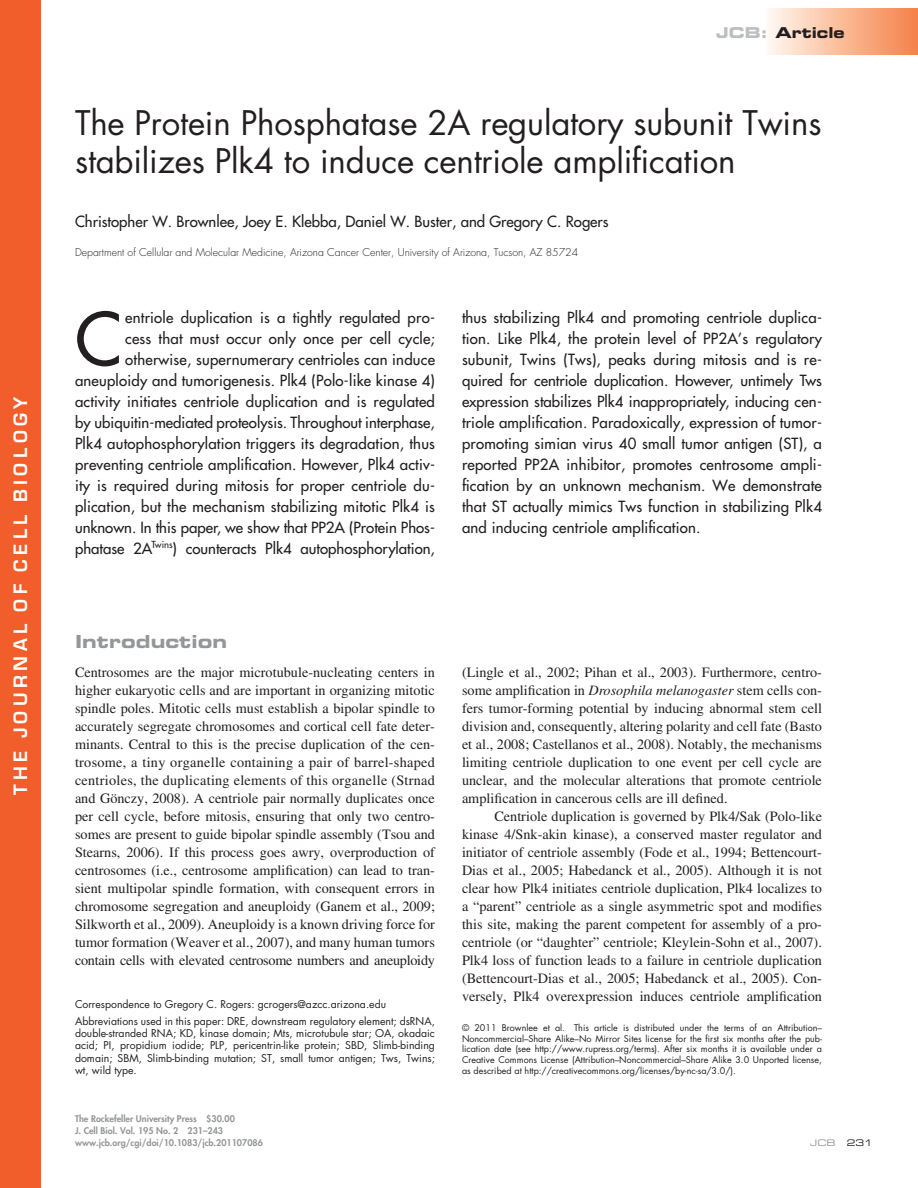
<style>
.page{position:relative;width:918px;height:1188px;background:#fff}
.page>*{position:absolute;margin:0;border:0;box-sizing:border-box;transform-origin:0 0}
.t1{font:500 70.65px "Futura Std";color:#231f20}
.t2{font:33px/38.2px "Futura Std";letter-spacing:-.005em;color:#231f20}
.t3{font:600 18px "Eurostile";letter-spacing:.25em;color:#fff}
.t4{font:18px "Eurostile LT Std Bold Ex 2";letter-spacing:.005em;color:#949698}
.t5{font:500 15px/21px "Futura Std";letter-spacing:.015em;color:#231f20;text-align:right}
.t6{font:15px "Eurostile LT Std Bold Ex 2";color:#231f20}
.t7{font:14.25px/18px "Times LT Std";color:#231f20;text-align:justify}
.t8{font:10.5px/12.3px "Futura Std";color:#231f20}
.t9{font:300 10.5px "Futura Std";color:#231f20}
.t10{font:9px/10.8px "Futura Std";color:#231f20;text-align:justify}
.t11{font:800 9px/12px "Futura Std";color:#949698}
.t12{font:9px "Eurostile LT Std Ex 2";color:#949698}
.t13{font:9px "Eurostile LT Std Ex 2";color:#231f20}
.s1{color:#bcbec0}
.s2{font-style:italic}
</style>
<div class="page">
<div style="left:763px;top:8px;width:155px;height:47px;background:linear-gradient(to right,#fffbf4,#f57f45)"></div>
<div style="left:0;top:0;width:40px;height:1188px;background:#f15d2b"></div>
<p class="t3" style="left:13px;top:795px;width:400px;rotate:-90deg">THE JOURNAL OF CELL BIOLOGY</p>
<p class="t6" style="left:716px;top:22px;width:130px"><span class="s1">JCB:</span> Article</p>
<h2 class="t2" style="left:75px;top:104px;width:748px">The Protein Phosphatase 2A regulatory subunit Twins stabilizes Plk4 to induce centriole amplification</h2>
<p class="t5" style="left:75px;top:212px;width:535px">Christopher W. Brownlee, Joey E. Klebba, Daniel W. Buster, and Gregory C. Rogers</p>
<p class="t9" style="left:75px;top:246px;width:505px">Department of Cellular and Molecular Medicine, Arizona Cancer Center, University of Arizona, Tucson, AZ 85724</p>
<p class="t5" style="left:75px;top:307px;width:362px">entriole duplication is a tightly regulated pro-<br>cess that must occur only once per cell cycle; otherwise, supernumerary centrioles can induce aneuploidy and tumorigenesis. Plk4 (Polo-like kinase 4) activity initiates centriole duplication and is regulated by ubiquitin-mediated proteolysis. Throughout interphase, Plk4 autophosphorylation triggers its degradation, thus preventing centriole amplification. However, Plk4 activ&shy;ity is required during mitosis for proper centriole du&shy;plication, but the mechanism stabilizing mitotic Plk4 is unknown. In this paper, we show that PP2A (Protein Phos&shy;phatase 2A<sup>Twins</sup>) counteracts Plk4 autophosphorylation,</p>
<p class="t5" style="left:462px;top:307px;width:362px;text-align:justify">thus stabilizing Plk4 and promoting centriole duplica&shy;tion. Like Plk4, the protein level of PP2A’s regulatory subunit, Twins (Tws), peaks during mitosis and is re&shy;quired for centriole duplication. However, untimely Tws expression stabilizes Plk4 inappropriately, inducing cen&shy;triole amplification. Paradoxically, expression of tumor&shy;promoting simian virus 40 small tumor antigen (ST), a reported PP2A inhibitor, promotes centrosome ampli&shy;fication by an unknown mechanism. We demonstrate that ST actually mimics Tws function in stabilizing Plk4 and inducing centriole amplification.</p>
<h1 class="t1" style="left:75px;top:295px;width:48px">C</h1>
<p class="t4" style="left:75px;top:629px;width:154px">Introduction</p>
<p class="t7" style="left:75px;top:663px;width:362px">Centrosomes are the major microtubule-nucleating centers in higher eukaryotic cells and are important in organizing mitotic spindle poles. Mitotic cells must establish a bipolar spindle to accurately segregate chromosomes and cortical cell fate deter&shy;minants. Central to this is the precise duplication of the cen&shy;trosome, a tiny organelle containing a pair of barrel-shaped centrioles, the duplicating elements of this organelle (Strnad and Gönczy, 2008). A centriole pair normally duplicates once per cell cycle, before mitosis, ensuring that only two centro&shy;somes are present to guide bipolar spindle assembly (Tsou and Stearns, 2006). If this process goes awry, overproduction of centrosomes (i.e., centrosome amplification) can lead to tran&shy;sient multipolar spindle formation, with consequent errors in chromosome segregation and aneuploidy (Ganem et al., 2009; Silkworth et al., 2009). Aneuploidy is a known driving force for tumor formation (Weaver et al., 2007), and many human tumors contain cells with elevated centrosome numbers and aneuploidy</p>
<p class="t7" style="left:462px;top:663px;width:362px">(Lingle et al., 2002; Pihan et al., 2003). Furthermore, centro&shy;some amplification in <span class="s2">Drosophila melanogaster</span> stem cells con&shy;fers tumor-forming potential by inducing abnormal stem cell division and, consequently, altering polarity and cell fate (Basto et al., 2008; Castellanos et al., 2008). Notably, the mechanisms limiting centriole duplication to one event per cell cycle are unclear, and the molecular alterations that promote centriole amplification in cancerous cells are ill defined.</p>
<p class="t7" style="left:462px;top:807px;width:362px;text-indent:32px">Centriole duplication is governed by Plk4/Sak (Polo-like kinase 4/Snk-akin kinase), a conserved master regulator and initiator of centriole assembly (Fode et al., 1994; Bettencourt-Dias et al., 2005; Habedanck et al., 2005). Although it is not clear how Plk4 initiates centriole duplication, Plk4 localizes to a “parent” centriole as a single asymmetric spot and modifies this site, making the parent competent for assembly of a pro&shy;centriole (or “daughter” centriole; Kleylein-Sohn et al., 2007).<br>Plk4 loss of function leads to a failure in centriole duplication (Bettencourt-Dias et al., 2005; Habedanck et al., 2005). Con&shy;versely, Plk4 overexpression induces centriole amplification</p>
<p class="t8" style="left:75px;top:995px;width:361px;line-height:16.8px">Correspondence to Gregory C. Rogers: gcrogers@azcc.arizona.edu<br>Abbreviations used in this paper: DRE, downstream regulatory element; dsRNA,</p>
<p class="t8" style="left:75px;top:1027px;width:362px;text-align:justify">double-stranded RNA; KD, kinase domain; Mts, microtubule star; OA, okadaic acid; PI, propidium iodide; PLP, pericentrin-like protein; SBD, Slimb-binding domain; SBM, Slimb-binding mutation; ST, small tumor antigen; Tws, Twins; wt, wild type.</p>
<p class="t10" style="left:462px;top:1022px;width:362px">© 2011 Brownlee et al. This article is distributed under the terms of an Attribution– Noncommercial–Share Alike–No Mirror Sites license for the first six months after the pub&shy;lication date (see http://www.rupress.org/terms). After six months it is available under a Creative Commons License (Attribution–Noncommercial–Share Alike 3.0 Unported license, as described at http://creativecommons.org/licenses/by-nc-sa/3.0/).</p>
<p class="t11" style="left:75px;top:1112px;width:189px">The Rockefeller University Press $30.00<br>J. Cell Biol. Vol. 195 No. 2 231–243 www.jcb.org/cgi/doi/10.1083/jcb.201107086</p>
<p class="t12" style="left:810px;top:1136px;width:27px">JCB</p>
<p class="t13" style="left:847px;top:1136px;width:28px">231</p>
</div>
